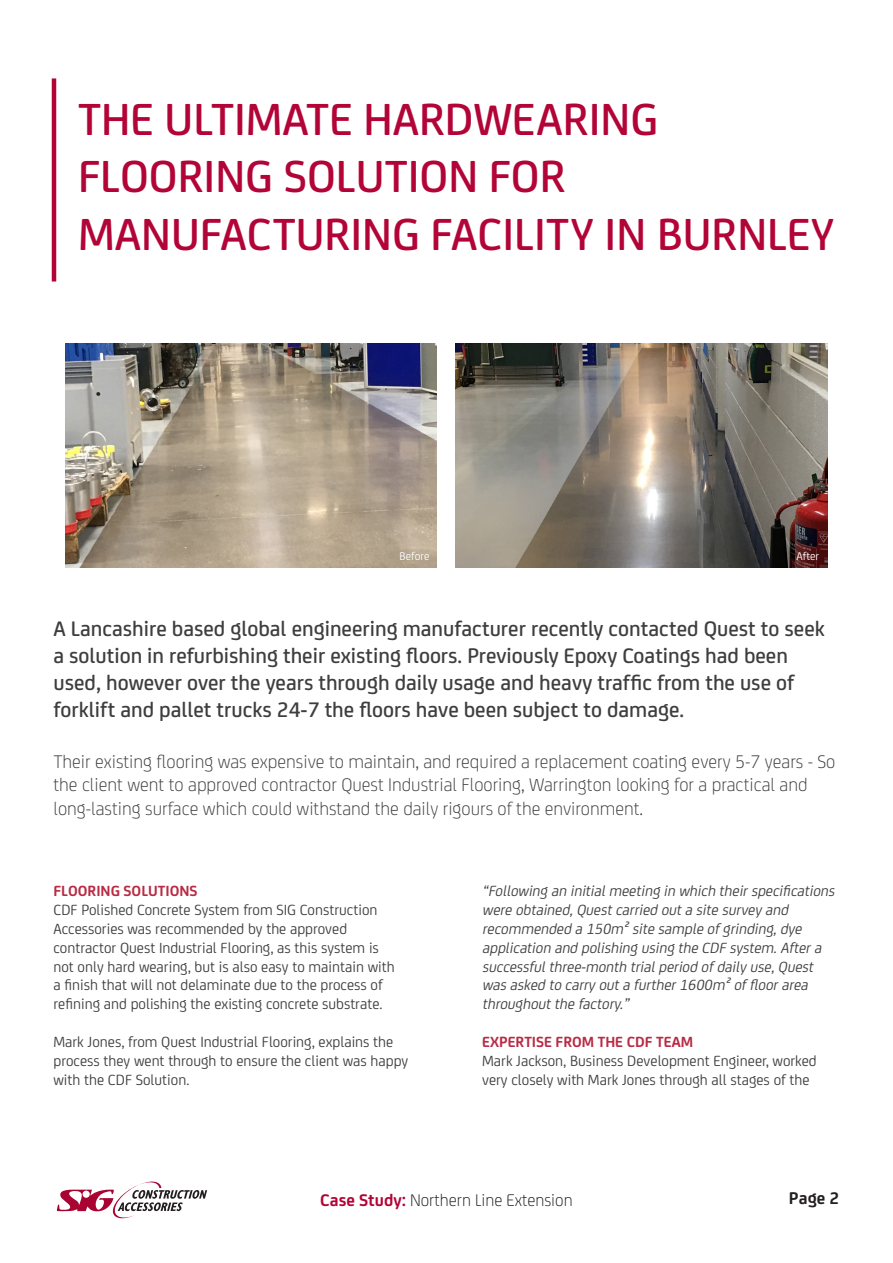
<style>
.page{position:relative;width:893px;height:1263px;background:#fff}
.page>*{position:absolute;margin:0;border:0;box-sizing:border-box;transform-origin:0 0}
.t1{font:500 48px/57.6px "FS Joey";color:#b30437}
.t2{font:500 22.5px/27px "FS Joey";color:#3e3e3f}
.t3{font:300 19.5px/23.4px "FS Joey";color:#3e3e3f}
.t4{font:300 18px "FS Joey";color:#231f20}
.t5{font:700 18px "FS Joey";color:#231f20}
.t6{font:15.75px/18.9px "FS Joey";color:#3e3e3f}
.t7{font:italic 15.75px/18.9px "FS Joey";color:#3e3e3f}
.t8{font:700 15.75px "FS Joey";color:#b92a44}
.t9{font:12px "FS Joey";color:#fff}
.s1{font-weight:700;color:#b30437}
</style>
<div class="page">
<hr style="left:52px;top:78px;width:4px;height:203px;background:#b30437">
<svg style="left:57px;top:1181px;width:150px;height:37px"></svg>
<img style="left:65px;top:344px;width:372px;height:224px">
<img style="left:456px;top:344px;width:371px;height:224px">
<p class="t1" style="left:78px;top:87px;width:758px">THE ULTIMATE HARDWEARING<br>FLOORING SOLUTION FOR<br>MANUFACTURING FACILITY IN BURNLEY</p>
<p class="t9" style="left:400px;top:548px;width:31px">Before</p>
<p class="t9" style="left:796px;top:548px;width:24px">After</p>
<p class="t2" style="left:53px;top:614px;width:773px">A Lancashire based global engineering manufacturer recently contacted Quest to seek a solution in refurbishing their existing floors. Previously Epoxy Coatings had been used, however over the years through daily usage and heavy traffic from the use of forklift and pallet trucks 24-7 the floors have been subject to damage.</p>
<p class="t3" style="left:53px;top:748px;width:783px">Their existing flooring was expensive to maintain, and required a replacement coating every 5-7 years - So the client went to approved contractor Quest Industrial Flooring, Warrington looking for a practical and long-lasting surface which could withstand the daily rigours of the environment.</p>
<p class="t8" style="left:53px;top:879px;width:146px">FLOORING SOLUTIONS</p>
<p class="t6" style="left:53px;top:899px;width:343px">CDF Polished Concrete System from SIG Construction Accessories was recommended by the approved contractor Quest Industrial Flooring, as this system is not only hard wearing, but is also easy to maintain with a finish that will not delaminate due to the process of refining and polishing the existing concrete substrate.</p>
<p class="t6" style="left:53px;top:1031px;width:356px">Mark Jones, from Quest Industrial Flooring, explains the process they went through to ensure the client was happy with the CDF Solution.</p>
<p class="t7" style="left:482px;top:880px;width:358px">“Following an initialmeeting in which theirspecifications were obtained,Questcarried outa site survey and recommended a 150m²site sample ofgrinding,dye application and polishing using the CDF system.Aftera successfulthree-month trialperiod ofdaily use,Quest wasasked to carry outa further1600m²offloorarea throughoutthe factory.”</p>
<p class="t8" style="left:482px;top:1030px;width:213px">EXPERTISE FROM THE CDF TEAM</p>
<p class="t6" style="left:482px;top:1050px;width:336px">Mark Jackson, Business Development Engineer, worked very closely with Mark Jones through all stages of the</p>
<p class="t4" style="left:320px;top:1187px;width:254px"><span class="s1">Case Study:</span> Northern Line Extension</p>
<p class="t5" style="left:789px;top:1184px;width:52px">Page 2</p>
</div>
